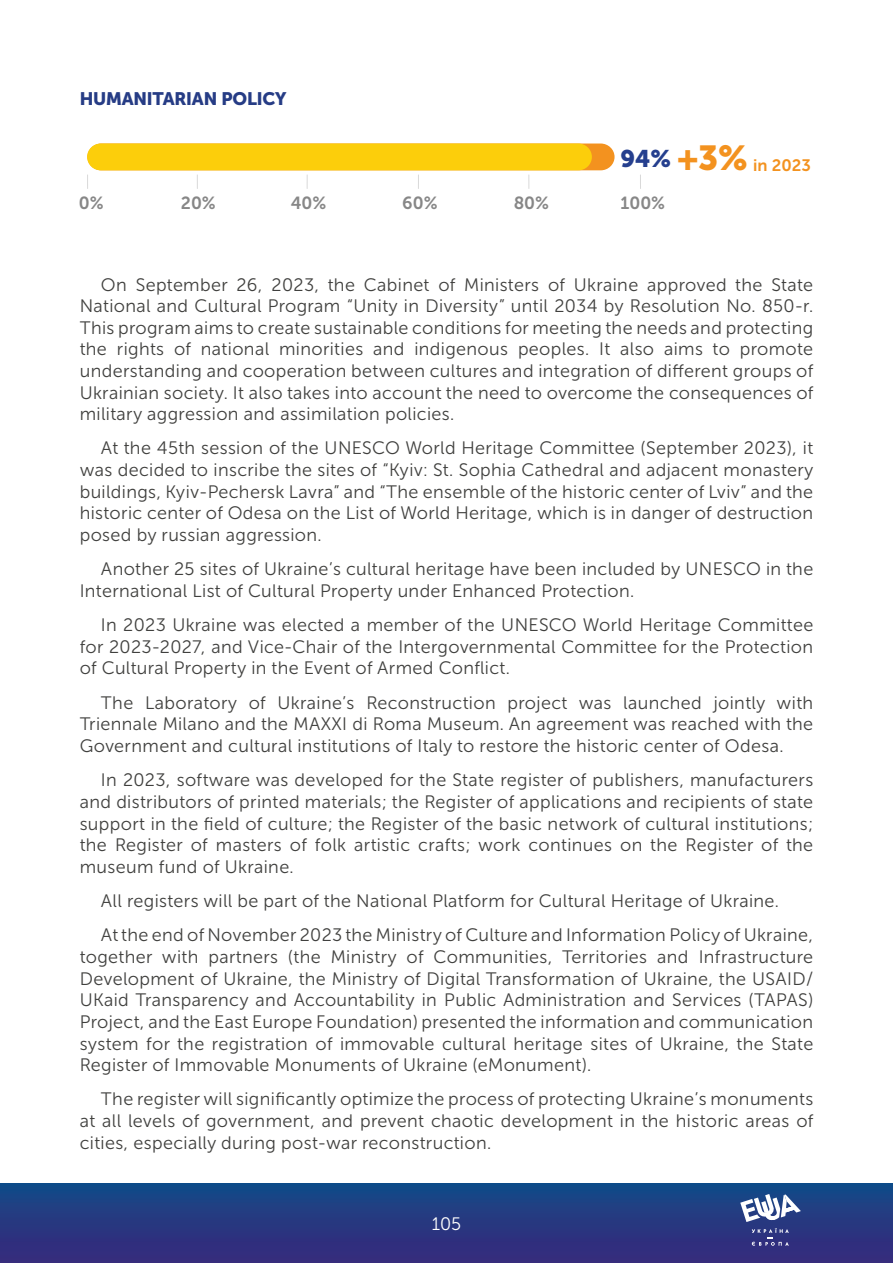
<style>
.page{position:relative;width:893px;height:1263px;background:#fff}
.page>*{position:absolute;margin:0;border:0;box-sizing:border-box;transform-origin:0 0}
.t1{font:34.5px "Museo Sans Cyrl 900";color:#f3921f}
.t2{font:24px "Museo Sans Cyrl 900";color:#253f8e}
.t3{font:18px/21.6px "Museo Sans Cyrl 300";letter-spacing:.02em;color:#40403e;text-align:justify}
.t4{font:18px "Museo Sans Cyrl 900";letter-spacing:-.01em;color:#263c85}
.t5{font:18px "Museo Sans Cyrl 300";color:#fff}
.t6{font:17.55px "Museo Sans Cyrl 700";color:#878787}
.t7{font:16.5px "Museo Sans Cyrl 700";color:#f3921f}
</style>
<div class="page">
<div style="left:0;top:1183px;width:893px;height:80px;background:linear-gradient(to bottom,#124987,#39297b)"></div>
<svg style="left:752px;top:1228px;width:37px;height:18px"></svg>
<svg style="left:740px;top:1194px;width:61px;height:28px"></svg>
<svg style="left:87px;top:174px;width:554px;height:15px"></svg>
<div style="left:87px;top:144px;width:527px;height:26px;background:#f3921f;border-radius:14px"></div>
<div style="left:87px;top:144px;width:505px;height:26px;background:#fcce0b;border-radius:14px"></div>
<p class="t4" style="left:80px;top:88px;width:208px">HUMANITARIAN POLICY</p>
<p class="t2" style="left:620px;top:145px;width:52px">94%</p>
<p class="t1" style="left:677px;top:139px;width:72px">+3%</p>
<p class="t7" style="left:753px;top:156px;width:59px">in 2023</p>
<p class="t6" style="left:79px;top:193px;width:26px">0%</p>
<p class="t6" style="left:181px;top:193px;width:36px">20%</p>
<p class="t6" style="left:291px;top:193px;width:37px">40%</p>
<p class="t6" style="left:402px;top:193px;width:37px">60%</p>
<p class="t6" style="left:514px;top:193px;width:37px">80%</p>
<p class="t6" style="left:620px;top:193px;width:46px">100%</p>
<p class="t3" style="left:80px;top:274px;width:735px;text-indent:21px">On September 26, 2023, the Cabinet of Ministers of Ukraine approved the State National and Cultural Program “Unity in Diversity” until 2034 by Resolution No. 850-r.<br>This program aims to create sustainable conditions for meeting the needs and protecting the rights of national minorities and indigenous peoples. It also aims to promote understanding and cooperation between cultures and integration of different groups of Ukrainian society. It also takes into account the need to overcome the consequences of military aggression and assimilation policies.</p>
<p class="t3" style="left:80px;top:438px;width:735px;text-indent:21px">At the 45th session of the UNESCO World Heritage Committee (September 2023), it was decided to inscribe the sites of “Kyiv: St. Sophia Cathedral and adjacent monastery buildings, Kyiv-Pechersk Lavra” and “The ensemble of the historic center of Lviv” and the historic center of Odesa on the List of World Heritage, which is in danger of destruction posed by russian aggression.</p>
<p class="t3" style="left:80px;top:558px;width:735px;text-indent:21px">Another 25 sites of Ukraine’s cultural heritage have been included by UNESCO in the<br>International List of Cultural Property under Enhanced Protection.</p>
<p class="t3" style="left:80px;top:614px;width:735px;text-indent:21px">In 2023 Ukraine was elected a member of the UNESCO World Heritage Committee for 2023-2027, and Vice-Chair of the Intergovernmental Committee for the Protection of Cultural Property in the Event of Armed Conflict.</p>
<p class="t3" style="left:80px;top:692px;width:735px;text-indent:21px">The Laboratory of Ukraine’s Reconstruction project was launched jointly with Triennale Milano and the MAXXI di Roma Museum. An agreement was reached with the Government and cultural institutions of Italy to restore the historic center of Odesa.</p>
<p class="t3" style="left:80px;top:769px;width:735px;text-indent:21px">In 2023, software was developed for the State register of publishers, manufacturers and distributors of printed materials; the Register of applications and recipients of state support in the field of culture; the Register of the basic network of cultural institutions; the Register of masters of folk artistic crafts; work continues on the Register of the museum fund of Ukraine.</p>
<p class="t3" style="left:101px;top:890px;width:680px">All registers will be part of the National Platform for Cultural Heritage of Ukraine.</p>
<p class="t3" style="left:80px;top:925px;width:735px;text-indent:21px">At the end of November 2023 the Ministry of Culture and Information Policy of Ukraine, together with partners (the Ministry of Communities, Territories and Infrastructure Development of Ukraine, the Ministry of Digital Transformation of Ukraine, the USAID/ UKaid Transparency and Accountability in Public Administration and Services (TAPAS)<br>Project, and the East Europe Foundation) presented the information and communication system for the registration of immovable cultural heritage sites of Ukraine, the State Register of Immovable Monuments of Ukraine (eMonument).</p>
<p class="t3" style="left:80px;top:1088px;width:735px;text-indent:21px">The register will significantly optimize the process of protecting Ukraine’s monuments at all levels of government, and prevent chaotic development in the historic areas of cities, especially during post-war reconstruction.</p>
<p class="t5" style="left:432px;top:1214px;width:31px">105</p>
</div>
